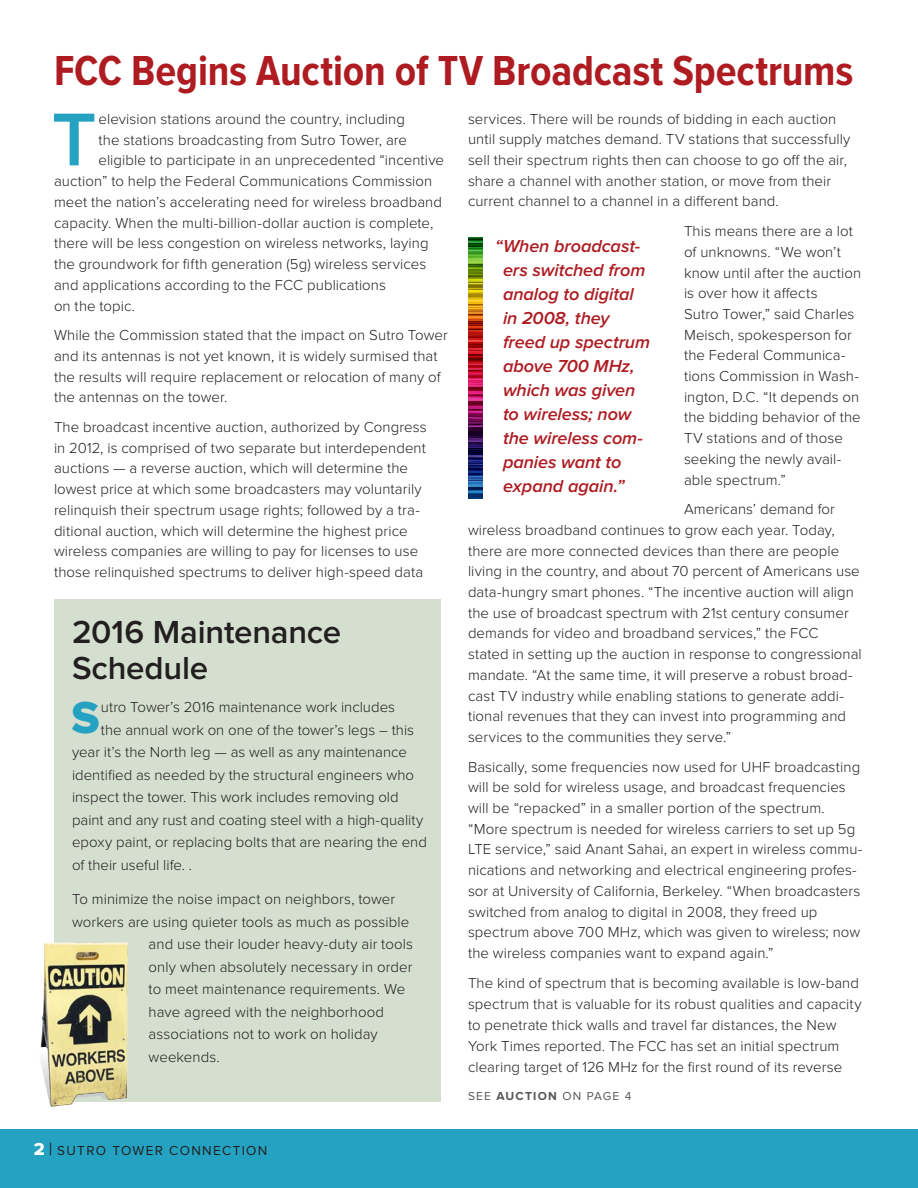
<style>
.page{position:relative;width:918px;height:1188px;background:#fff}
.page>*{position:absolute;margin:0;border:0;box-sizing:border-box;transform-origin:0 0}
.main-1stG-drop{font:600 77.55px "Proxima Nova";color:#25a2c2}
.main-1stG-drop-2{font:46.5px "Proxima Nova Extrabld";color:#25a2c2}
.t1{font:700 43.5px "Proxima Nova Cond";letter-spacing:-.005em;color:#ae1b21}
.t2{font:600 33px/36px "Proxima Nova";letter-spacing:-.005em;color:#231f20}
.p_main{font:italic 600 18px/24px "Proxima Nova";letter-spacing:-.005em;color:#ae1b21}
.p_main-2{font:300 15px/20.7px "Proxima Nova";letter-spacing:.005em;color:#231f20}
.main-1stG-drop-3{font:300 15px "Proxima Nova";letter-spacing:.005em;color:#231f20}
.t3{font:13.5px "Proxima Nova";letter-spacing:.1em;color:#231f20}
.t4{font:12px "Proxima Nova";letter-spacing:.1em;color:#57585a}
.s1{font-family:"Proxima Nova Extrabld";font-size:18px;color:#fff}
.s2{font-size:18px}
.s3{font-weight:700}
</style>
<div class="page">
<div style="left:0;top:1130px;width:918px;height:58px;background:#25a2c2"></div>
<div style="left:54px;top:599px;width:387px;height:503px;background:#d5dfd0"></div>
<img style="left:468px;top:238px;width:14px;height:261px">
<img style="left:40px;top:942px;width:88px;height:165px">
<h1 class="t1" style="left:54px;top:47px;width:801px">FCC Begins Auction of TV Broadcast Spectrums</h1>
<p class="main-1stG-drop" style="left:52px;top:104px;width:46px">T</p>
<p class="main-1stG-drop-3" style="left:98px;top:110px;width:308px">elevision stations around the country, including</p>
<p class="main-1stG-drop-3" style="left:98px;top:131px;width:310px">the stations broadcasting from Sutro Tower, are</p>
<p class="main-1stG-drop-3" style="left:98px;top:152px;width:347px">eligible to participate in an unprecedented “incentive</p>
<p class="main-1stG-drop-3" style="left:54px;top:173px;width:380px">auction” to help the Federal Communications Commission</p>
<p class="main-1stG-drop-3" style="left:54px;top:193px;width:390px">meet the nation’s accelerating need for wireless broadband</p>
<p class="main-1stG-drop-3" style="left:54px;top:214px;width:381px">capacity. When the multi-billion-dollar auction is complete,</p>
<p class="main-1stG-drop-3" style="left:54px;top:235px;width:376px">there will be less congestion on wireless networks, laying</p>
<p class="main-1stG-drop-3" style="left:54px;top:256px;width:374px">the groundwork for fifth generation (5g) wireless services</p>
<p class="main-1stG-drop-3" style="left:54px;top:276px;width:334px">and applications according to the FCC publications</p>
<p class="main-1stG-drop-3" style="left:54px;top:297px;width:83px">on the topic.</p>
<p class="p_main-2" style="left:54px;top:325px;width:395px">While the Commission stated that the impact on Sutro Tower and its antennas is not yet known, it is widely surmised that the results will require replacement or relocation of many of the antennas on the tower.</p>
<p class="p_main-2" style="left:54px;top:417px;width:374px">The broadcast incentive auction, authorized by Congress in 2012, is comprised of two separate but interdependent auctions — a reverse auction, which will determine the lowest price at which some broadcasters may voluntarily relinquish their spectrum usage rights; followed by a tra&shy;ditional auction, which will determine the highest price wireless companies are willing to pay for licenses to use those relinquished spectrums to deliver high-speed data</p>
<h1 class="t2" style="left:72px;top:616px;width:271px">2016 Maintenance<br>Schedule</h1>
<p class="main-1stG-drop-2" style="left:71px;top:691px;width:30px">S</p>
<p class="main-1stG-drop-3" style="left:101px;top:699px;width:296px">utro Tower’s 2016 maintenance work includes</p>
<p class="main-1stG-drop-3" style="left:101px;top:721px;width:315px">the annual work on one of the tower’s legs – this</p>
<p class="main-1stG-drop-3" style="left:72px;top:744px;width:336px">year it’s the North leg — as well as any maintenance</p>
<p class="main-1stG-drop-3" style="left:72px;top:766px;width:344px">identified as needed by the structural engineers who</p>
<p class="main-1stG-drop-3" style="left:72px;top:789px;width:328px">inspect the tower. This work includes removing old</p>
<p class="main-1stG-drop-3" style="left:72px;top:811px;width:353px">paint and any rust and coating steel with a high-quality</p>
<p class="main-1stG-drop-3" style="left:72px;top:834px;width:356px">epoxy paint, or replacing bolts that are nearing the end</p>
<p class="main-1stG-drop-3" style="left:72px;top:856px;width:122px">of their useful life. .</p>
<p class="p_main-2" style="left:72px;top:889px;width:325px">To minimize the noise impact on neighbors, tower</p>
<p class="p_main-2" style="left:72px;top:912px;width:339px">workers are using quieter tools as much as possible</p>
<p class="p_main-2" style="left:149px;top:934px;width:266px">and use their louder heavy-duty air tools</p>
<p class="p_main-2" style="left:149px;top:957px;width:265px">only when absolutely necessary in order</p>
<p class="p_main-2" style="left:149px;top:979px;width:258px">to meet maintenance requirements. We</p>
<p class="p_main-2" style="left:149px;top:1002px;width:237px">have agreed with the neighborhood</p>
<p class="p_main-2" style="left:149px;top:1024px;width:231px">associations not to work on holiday</p>
<p class="p_main-2" style="left:149px;top:1047px;width:73px">weekends.</p>
<p class="t3" style="left:34px;top:1142px;width:235px"><span class="s1">2</span> <span class="s2">|</span> SUTRO TOWER CONNECTION</p>
<p class="p_main-2" style="left:468px;top:108px;width:384px">services. There will be rounds of bidding in each auction until supply matches demand. TV stations that successfully sell their spectrum rights then can choose to go off the air, share a channel with another station, or move from their current channel to a channel in a different band.</p>
<p class="p_main-2" style="left:684px;top:221px;width:179px">This means there are a lot of unknowns. “We won’t know until after the auction is over how it affects<br>Sutro Tower,” said Charles<br>Meisch, spokesperson for the Federal Communica&shy;tions Commission in Wash&shy;ington, D.C. “It depends on the bidding behavior of the<br>TV stations and of those seeking the newly avail&shy;able spectrum.”</p>
<p class="p_main-2" style="left:468px;top:499px;width:395px;text-indent:216px">Americans’ demand for wireless broadband continues to grow each year. Today, there are more connected devices than there are people living in the country, and about 70 percent of Americans use data-hungry smart phones. “The incentive auction will align the use of broadcast spectrum with 21st century consumer demands for video and broadband services,” the FCC stated in setting up the auction in response to congressional mandate. “At the same time, it will preserve a robust broad&shy;cast TV industry while enabling stations to generate addi&shy;tional revenues that they can invest into programming and services to the communities they serve.”</p>
<p class="p_main-2" style="left:468px;top:756px;width:396px">Basically, some frequencies now used for UHF broadcasting will be sold for wireless usage, and broadcast frequencies will be “repacked” in a smaller portion of the spectrum. “More spectrum is needed for wireless carriers to set up 5g LTE service,” said Anant Sahai, an expert in wireless commu&shy;nications and networking and electrical engineering profes&shy;sor at University of California, Berkeley. “When broadcasters switched from analog to digital in 2008, they freed up spectrum above 700 MHz, which was given to wireless; now the wireless companies want to expand again.”</p>
<p class="p_main-2" style="left:468px;top:973px;width:395px">The kind of spectrum that is becoming available is low-band spectrum that is valuable for its robust qualities and capacity to penetrate thick walls and travel far distances, the New York Times reported. The FCC has set an initial spectrum clearing target of 126 MHz for the first round of its reverse</p>
<p class="p_main" style="left:503px;top:235px;width:149px;text-indent:-8px">“When broadcast&shy;ers switched from analog to digital in 2008, they freed up spectrum above 700 MHz, which was given to wireless; now the wireless com&shy;panies want to expand again.”</p>
<p class="t4" style="left:468px;top:1089px;width:165px">SEE <span class="s3">AUCTION</span> ON PAGE 4</p>
</div>
